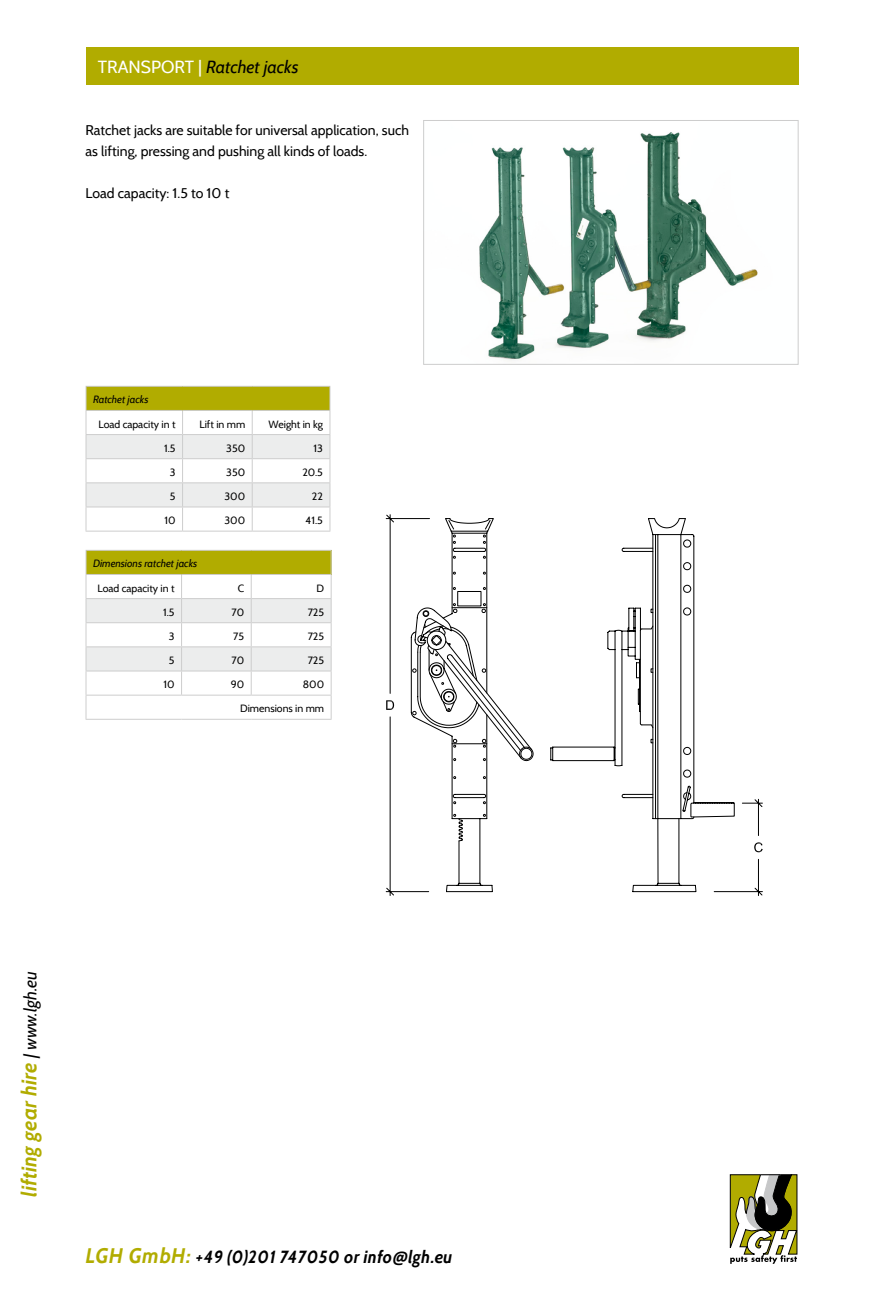
<style>
.page{position:relative;width:893px;height:1290px;background:#fff}
.page>*{position:absolute;margin:0;border:0;box-sizing:border-box;transform-origin:0 0}
.t1{font:italic 700 21px "Cabin";color:#b1ac00}
.t2{font:italic 700 17.5px "Cabin";color:#000}
.t3{font:italic 17.5px "Cabin";color:#000}
.t4{font:14px/21px "Cabin";color:#000}
.t5{font:10.5px "Cabin";color:#000}
.t6{font:italic 10.5px "Cabin";color:#000}
.s1{font-style:normal;color:#fff}
.s2{font-size:17.5px;color:#000}
.s3{font-weight:400;font-size:17.5px;color:#000}
.s4{font-size:21px;color:#b1ac00}
.s5{font-family:"Calibri"}
</style>
<div class="page">
<svg style="left:730px;top:1174px;width:67px;height:90px"></svg>
<div style="left:86px;top:47px;width:712px;height:38px;background:#b1ac00"></div>
<img style="left:479px;top:132px;width:279px;height:229px">
<div style="left:423px;top:120px;width:375px;height:245px;border:1px solid #cdcdcd"></div>
<svg style="left:385px;top:514px;width:378px;height:382px"></svg>
<hr style="left:86px;top:531px;width:97px;height:1px;background:#cdcdcd">
<hr style="left:183px;top:531px;width:69px;height:1px;background:#cdcdcd">
<hr style="left:252px;top:531px;width:78px;height:1px;background:#cdcdcd">
<hr style="left:86px;top:386px;width:97px;height:1px;background:#cdcdcd">
<hr style="left:183px;top:386px;width:69px;height:1px;background:#cdcdcd">
<hr style="left:252px;top:386px;width:78px;height:1px;background:#cdcdcd">
<svg style="left:86px;top:387px;width:245px;height:144px"></svg>
<hr style="left:86px;top:410px;width:97px;height:1px;background:#cdcdcd">
<hr style="left:183px;top:410px;width:69px;height:1px;background:#cdcdcd">
<hr style="left:252px;top:410px;width:78px;height:1px;background:#cdcdcd">
<hr style="left:86px;top:719px;width:96px;height:1px;background:#cdcdcd">
<hr style="left:182px;top:719px;width:69px;height:1px;background:#cdcdcd">
<hr style="left:251px;top:719px;width:81px;height:1px;background:#cdcdcd">
<hr style="left:86px;top:550px;width:96px;height:1px;background:#cdcdcd">
<hr style="left:182px;top:550px;width:69px;height:1px;background:#cdcdcd">
<hr style="left:251px;top:550px;width:81px;height:1px;background:#cdcdcd">
<svg style="left:86px;top:551px;width:246px;height:168px"></svg>
<hr style="left:86px;top:574px;width:96px;height:1px;background:#cdcdcd">
<hr style="left:182px;top:574px;width:69px;height:1px;background:#cdcdcd">
<hr style="left:251px;top:574px;width:81px;height:1px;background:#cdcdcd">
<p class="t3" style="left:98px;top:56px;width:202px"><span class="s1">TRANSPORT |</span> Ratchet jacks</p>
<p class="t4" style="left:86px;top:119px;width:325px">Ratchet jacks are suitable for universal application, such as lifting, pressing and pushing all kinds of loads.</p>
<p class="t4" style="left:86px;top:182px;width:145px">Load capacity: 1.5 to 10 t</p>
<p class="t6" style="left:93px;top:393px;width:57px">Ratchet jacks</p>
<p class="t5" style="left:99px;top:417px;width:79px">Load capacity in t</p>
<p class="t5" style="left:199px;top:417px;width:47px">Lift in mm</p>
<p class="t5" style="left:269px;top:417px;width:56px">Weight in kg</p>
<p class="t5" style="left:164px;top:442px;width:13px">1.5</p>
<p class="t5" style="left:226px;top:442px;width:20px">350</p>
<p class="t5" style="left:313px;top:442px;width:11px">13</p>
<p class="t5" style="left:170px;top:466px;width:7px">3</p>
<p class="t5" style="left:226px;top:466px;width:20px">350</p>
<p class="t5" style="left:302px;top:466px;width:22px">20.5</p>
<p class="t5" style="left:170px;top:490px;width:7px">5</p>
<p class="t5" style="left:224px;top:490px;width:22px">300</p>
<p class="t5" style="left:312px;top:490px;width:13px">22</p>
<p class="t5" style="left:164px;top:514px;width:13px">10</p>
<p class="t5" style="left:224px;top:514px;width:22px">300</p>
<p class="t5" style="left:306px;top:514px;width:19px">41.5</p>
<p class="t6" style="left:93px;top:557px;width:106px">Dimensions ratchet jacks</p>
<p class="t5" style="left:98px;top:581px;width:79px">Load capacity in t</p>
<p class="t5" style="left:238px;top:581px;width:8px">C</p>
<p class="t5" style="left:317px;top:581px;width:9px">D</p>
<p class="t5" style="left:163px;top:606px;width:13px">1.5</p>
<p class="t5" style="left:232px;top:606px;width:14px">70</p>
<p class="t5" style="left:308px;top:606px;width:18px">725</p>
<p class="t5" style="left:169px;top:630px;width:7px">3</p>
<p class="t5" style="left:233px;top:630px;width:12px">75</p>
<p class="t5" style="left:308px;top:630px;width:18px">725</p>
<p class="t5" style="left:169px;top:654px;width:7px">5</p>
<p class="t5" style="left:232px;top:654px;width:14px">70</p>
<p class="t5" style="left:308px;top:654px;width:18px">725</p>
<p class="t5" style="left:163px;top:678px;width:13px">10</p>
<p class="t5" style="left:231px;top:678px;width:15px">90</p>
<p class="t5" style="left:303px;top:678px;width:23px">800</p>
<p class="t5" style="left:240px;top:702px;width:86px">Dimensions in mm</p>
<h1 class="t1" style="left:16px;top:1196px;width:227px;rotate:-90deg">lifting gear hire <span class="s2">|</span> <span class="s3">www.lgh.eu</span></h1>
<h2 class="t2" style="left:86px;top:1246px;width:369px"><span class="s4">LGH GmbH:</span> +49 (0)201 747050 or info<span class="s5">@</span>lgh.eu</h2>
</div>
